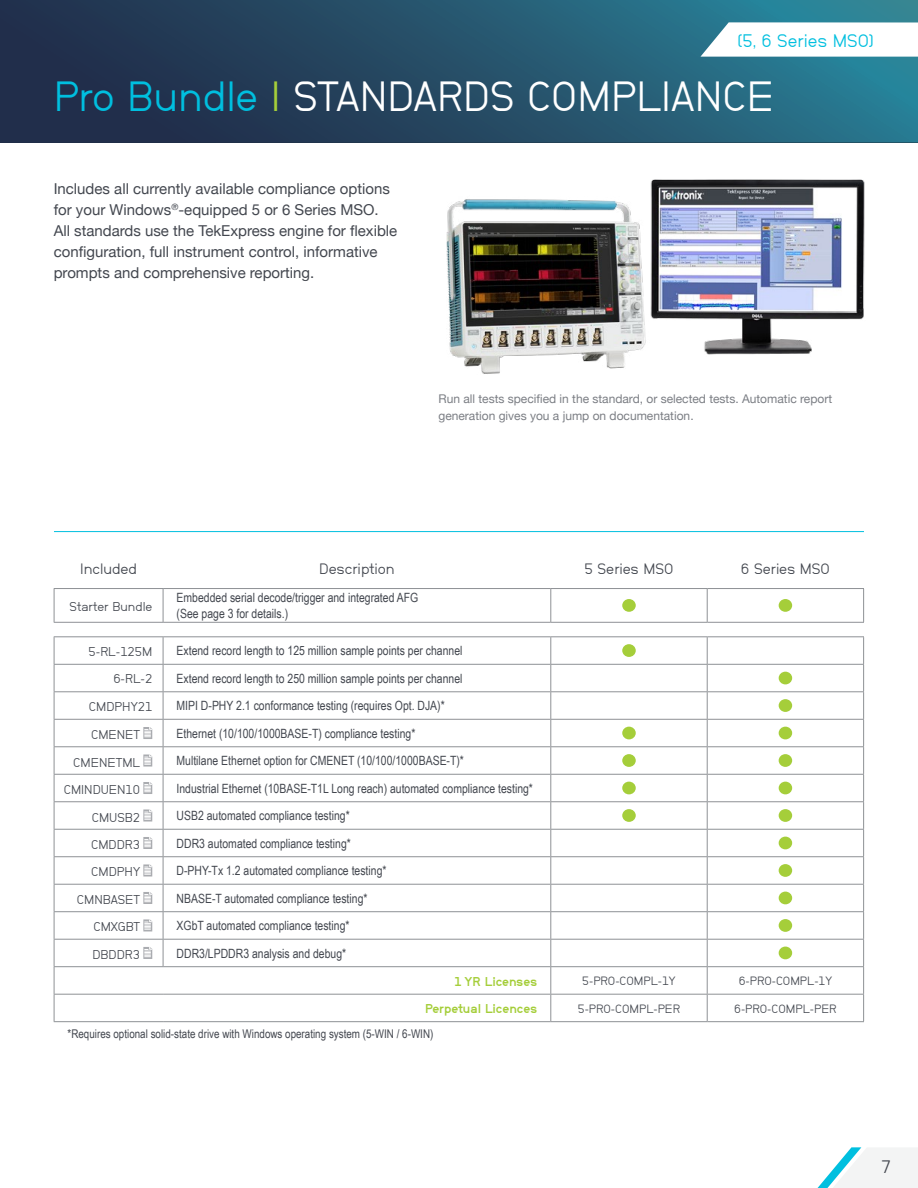
<style>
.page{position:relative;width:918px;height:1188px;background:#fff}
.page>*{position:absolute;margin:0;border:0;box-sizing:border-box;transform-origin:0 0}
.t1{font:42px "Neubau Grotesk Nor";color:#fff}
.t2{font:18px "Neubau Grotesk Nor";color:#00bfdf}
.t3{font:18px "NB Grotesk";color:#43474f}
.t4{font:15px/21px "Helvetica Neue";color:#43474f}
.t5{font:15px "NB Grotesk";color:#43474f}
.t6{font:12.75px/15.3px "Arial Narrow";color:#43474f}
.t7{font:12.75px "NB Grotesk";color:#43474f}
.t8{font:700 12.75px "NB Grotesk";color:#a5ce3a}
.t9{font:12px/16.5px "Helvetica Neue";color:#7b7e84}
.t10{font:12px "Arial Narrow";color:#43474f}
.t11{font:12px "NB Grotesk";color:#43474f}
.s1{color:#00bfdf}
.s2{color:#a5ce3a}
</style>
<div class="page">
<div style="left:0;top:0;width:918px;height:143px;background:linear-gradient(to right,#212542,#2a8095)"></div>
<hr style="left:54px;top:588px;width:109px;height:1px;background:#8e9195">
<hr style="left:54px;top:589px;width:1px;height:33px;background:#8e9195">
<hr style="left:163px;top:588px;width:388px;height:1px;background:#8e9195">
<hr style="left:163px;top:589px;width:1px;height:33px;background:#8e9195">
<hr style="left:551px;top:588px;width:156px;height:1px;background:#8e9195">
<hr style="left:550px;top:589px;width:1px;height:33px;background:#8e9195">
<hr style="left:707px;top:588px;width:157px;height:1px;background:#8e9195">
<hr style="left:707px;top:589px;width:1px;height:33px;background:#8e9195">
<hr style="left:863px;top:589px;width:1px;height:33px;background:#8e9195">
<hr style="left:54px;top:622px;width:109px;height:1px;background:#8e9195">
<hr style="left:163px;top:622px;width:388px;height:1px;background:#8e9195">
<hr style="left:551px;top:622px;width:156px;height:1px;background:#8e9195">
<hr style="left:707px;top:622px;width:157px;height:1px;background:#8e9195">
<hr style="left:54px;top:636px;width:109px;height:1px;background:#8e9195">
<hr style="left:163px;top:636px;width:388px;height:1px;background:#8e9195">
<hr style="left:551px;top:636px;width:156px;height:1px;background:#8e9195">
<hr style="left:707px;top:636px;width:157px;height:1px;background:#8e9195">
<hr style="left:54px;top:664px;width:109px;height:1px;background:#8e9195">
<hr style="left:163px;top:664px;width:388px;height:1px;background:#8e9195">
<svg style="left:163px;top:637px;width:1px;height:329px"></svg>
<svg style="left:54px;top:637px;width:1px;height:384px"></svg>
<svg style="left:550px;top:637px;width:314px;height:384px"></svg>
<hr style="left:54px;top:691px;width:109px;height:1px;background:#8e9195">
<hr style="left:163px;top:691px;width:388px;height:1px;background:#8e9195">
<hr style="left:54px;top:719px;width:109px;height:1px;background:#8e9195">
<hr style="left:163px;top:719px;width:388px;height:1px;background:#8e9195">
<hr style="left:54px;top:746px;width:109px;height:1px;background:#8e9195">
<hr style="left:163px;top:746px;width:388px;height:1px;background:#8e9195">
<hr style="left:54px;top:774px;width:109px;height:1px;background:#8e9195">
<hr style="left:163px;top:774px;width:388px;height:1px;background:#8e9195">
<hr style="left:54px;top:801px;width:109px;height:1px;background:#8e9195">
<hr style="left:163px;top:801px;width:388px;height:1px;background:#8e9195">
<hr style="left:54px;top:829px;width:109px;height:1px;background:#8e9195">
<hr style="left:163px;top:829px;width:388px;height:1px;background:#8e9195">
<hr style="left:54px;top:856px;width:109px;height:1px;background:#8e9195">
<hr style="left:163px;top:856px;width:388px;height:1px;background:#8e9195">
<hr style="left:54px;top:884px;width:109px;height:1px;background:#8e9195">
<hr style="left:163px;top:884px;width:388px;height:1px;background:#8e9195">
<hr style="left:54px;top:911px;width:109px;height:1px;background:#8e9195">
<hr style="left:163px;top:911px;width:388px;height:1px;background:#8e9195">
<hr style="left:54px;top:939px;width:109px;height:1px;background:#8e9195">
<hr style="left:163px;top:939px;width:388px;height:1px;background:#8e9195">
<hr style="left:54px;top:966px;width:109px;height:1px;background:#8e9195">
<hr style="left:163px;top:966px;width:388px;height:1px;background:#8e9195">
<hr style="left:54px;top:994px;width:109px;height:1px;background:#8e9195">
<hr style="left:163px;top:994px;width:388px;height:1px;background:#8e9195">
<hr style="left:54px;top:1021px;width:109px;height:1px;background:#8e9195">
<hr style="left:163px;top:1021px;width:388px;height:1px;background:#8e9195">
<hr style="left:551px;top:1021px;width:156px;height:1px;background:#8e9195">
<hr style="left:707px;top:1021px;width:157px;height:1px;background:#8e9195">
<div style="left:622px;top:599px;width:14px;height:13px;background:#a5ce3a;border-radius:50%"></div>
<div style="left:779px;top:599px;width:13px;height:13px;background:#a5ce3a;border-radius:50%"></div>
<div style="left:622px;top:644px;width:14px;height:13px;background:#a5ce3a;border-radius:50%"></div>
<div style="left:779px;top:672px;width:13px;height:12px;background:#a5ce3a;border-radius:50%"></div>
<div style="left:779px;top:699px;width:13px;height:13px;background:#a5ce3a;border-radius:50%"></div>
<svg style="left:143px;top:727px;width:10px;height:12px"></svg>
<div style="left:622px;top:727px;width:14px;height:12px;background:#a5ce3a;border-radius:50%"></div>
<div style="left:779px;top:727px;width:13px;height:12px;background:#a5ce3a;border-radius:50%"></div>
<svg style="left:143px;top:754px;width:10px;height:13px"></svg>
<div style="left:622px;top:754px;width:14px;height:13px;background:#a5ce3a;border-radius:50%"></div>
<div style="left:779px;top:754px;width:13px;height:13px;background:#a5ce3a;border-radius:50%"></div>
<svg style="left:143px;top:782px;width:10px;height:12px"></svg>
<div style="left:622px;top:782px;width:14px;height:12px;background:#a5ce3a;border-radius:50%"></div>
<div style="left:779px;top:782px;width:13px;height:12px;background:#a5ce3a;border-radius:50%"></div>
<svg style="left:143px;top:809px;width:10px;height:13px"></svg>
<div style="left:622px;top:809px;width:14px;height:13px;background:#a5ce3a;border-radius:50%"></div>
<div style="left:779px;top:809px;width:13px;height:13px;background:#a5ce3a;border-radius:50%"></div>
<svg style="left:143px;top:837px;width:10px;height:12px"></svg>
<div style="left:779px;top:837px;width:13px;height:12px;background:#a5ce3a;border-radius:50%"></div>
<svg style="left:143px;top:864px;width:10px;height:12px"></svg>
<div style="left:779px;top:864px;width:13px;height:13px;background:#a5ce3a;border-radius:50%"></div>
<svg style="left:143px;top:892px;width:10px;height:12px"></svg>
<div style="left:779px;top:892px;width:13px;height:12px;background:#a5ce3a;border-radius:50%"></div>
<svg style="left:143px;top:919px;width:10px;height:12px"></svg>
<div style="left:779px;top:919px;width:13px;height:13px;background:#a5ce3a;border-radius:50%"></div>
<svg style="left:143px;top:947px;width:10px;height:12px"></svg>
<div style="left:779px;top:947px;width:13px;height:12px;background:#a5ce3a;border-radius:50%"></div>
<hr style="left:54px;top:531px;width:810px;height:1px;background:#00bfdf">
<img style="left:446px;top:179px;width:419px;height:195px">
<svg style="left:818px;top:1147px;width:100px;height:41px"></svg>
<svg style="left:701px;top:22px;width:217px;height:35px"></svg>
<h2 class="t2" style="left:737px;top:30px;width:139px">(5, 6 Series MSO)</h2>
<h1 class="t1" style="left:54px;top:72px;width:722px"><span class="s1">Pro Bundle</span> <span class="s2">|</span> STANDARDS COMPLIANCE</h1>
<p class="t4" style="left:54px;top:179px;width:345px">Includes all currently available compliance options for your Windows<sup>®</sup>-equipped 5 or 6 Series MSO.<br>All standards use the TekExpress engine for flexible configuration, full instrument control, informative prompts and comprehensive reporting.</p>
<p class="t9" style="left:438px;top:392px;width:395px">Run all tests specified in the standard, or selected tests. Automatic report generation gives you a jump on documentation.</p>
<p class="t5" style="left:80px;top:560px;width:58px">Included</p>
<p class="t5" style="left:319px;top:560px;width:77px">Description</p>
<p class="t5" style="left:585px;top:560px;width:90px">5 Series MSO</p>
<p class="t5" style="left:741px;top:560px;width:90px">6 Series MSO</p>
<p class="t7" style="left:70px;top:599px;width:84px">Starter Bundle</p>
<p class="t6" style="left:177px;top:590px;width:243px">Embedded serial decode/trigger and integrated AFG (See page 3 for details.)</p>
<p class="t7" style="left:89px;top:644px;width:65px">5-RL-125M</p>
<p class="t6" style="left:177px;top:643px;width:287px">Extend record length to 125 million sample points per channel</p>
<p class="t7" style="left:113px;top:671px;width:40px">6-RL-2</p>
<p class="t6" style="left:177px;top:670px;width:287px">Extend record length to 250 million sample points per channel</p>
<p class="t7" style="left:89px;top:699px;width:65px">CMDPHY21</p>
<p class="t6" style="left:177px;top:698px;width:270px">MIPI D-PHY 2.1 conformance testing (requires Opt. DJA)*</p>
<p class="t7" style="left:91px;top:727px;width:51px">CMENET</p>
<p class="t6" style="left:177px;top:725px;width:240px">Ethernet (10/100/1000BASE-T) compliance testing*</p>
<p class="t7" style="left:73px;top:755px;width:68px">CMENETML</p>
<p class="t6" style="left:177px;top:753px;width:289px">Multilane Ethernet option for CMENET (10/100/1000BASE-T)*</p>
<p class="t7" style="left:64px;top:782px;width:78px">CMINDUEN10</p>
<p class="t6" style="left:177px;top:780px;width:358px">Industrial Ethernet (10BASE-T1L Long reach) automated compliance testing*</p>
<p class="t7" style="left:92px;top:810px;width:50px">CMUSB2</p>
<p class="t6" style="left:177px;top:808px;width:175px">USB2 automated compliance testing*</p>
<p class="t7" style="left:91px;top:837px;width:51px">CMDDR3</p>
<p class="t6" style="left:177px;top:835px;width:176px">DDR3 automated compliance testing*</p>
<p class="t7" style="left:91px;top:865px;width:50px">CMDPHY</p>
<p class="t6" style="left:177px;top:863px;width:211px">D-PHY-Tx 1.2 automated compliance testing*</p>
<p class="t7" style="left:77px;top:892px;width:65px">CMNBASET</p>
<p class="t6" style="left:177px;top:890px;width:192px">NBASE-T automated compliance testing*</p>
<p class="t7" style="left:93px;top:920px;width:48px">CMXGBT</p>
<p class="t6" style="left:177px;top:917px;width:175px">XGbT automated compliance testing*</p>
<p class="t7" style="left:92px;top:947px;width:49px">DBDDR3</p>
<p class="t6" style="left:177px;top:945px;width:171px">DDR3/LPDDR3 analysis and debug*</p>
<p class="t8" style="left:454px;top:974px;width:85px">1 YR Licenses</p>
<p class="t11" style="left:582px;top:974px;width:95px">5-PRO-COMPL-1Y</p>
<p class="t11" style="left:739px;top:974px;width:95px">6-PRO-COMPL-1Y</p>
<p class="t8" style="left:425px;top:1001px;width:114px">Perpetual Licences</p>
<p class="t11" style="left:578px;top:1002px;width:104px">5-PRO-COMPL-PER</p>
<p class="t11" style="left:734px;top:1002px;width:104px">6-PRO-COMPL-PER</p>
<p class="t10" style="left:68px;top:1025px;width:367px">*Requires optional solid-state drive with Windows operating system (5-WIN / 6-WIN)</p>
<h2 class="t3" style="left:881px;top:1156px;width:12px">7</h2>
</div>
